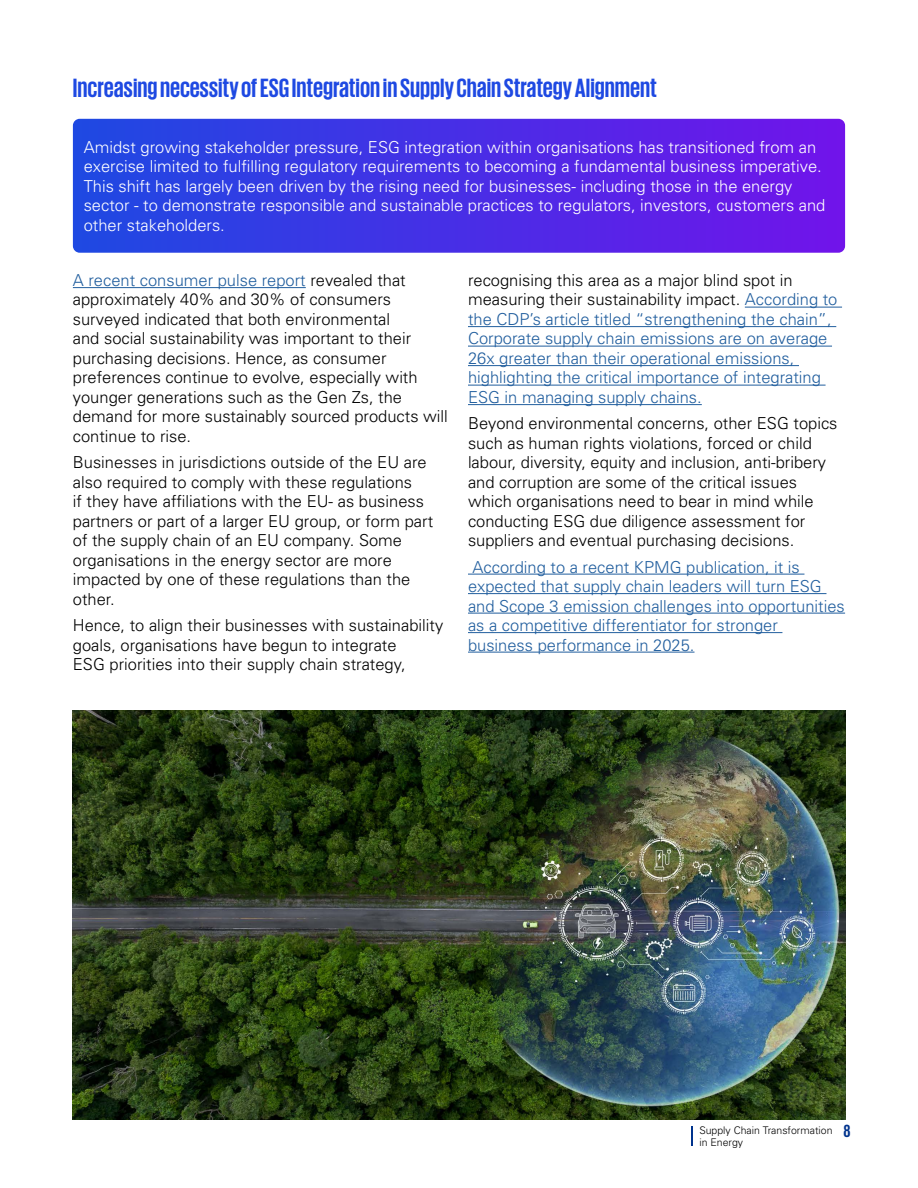
<style>
.page{position:relative;width:918px;height:1188px;background:#fff}
.page>*{position:absolute;margin:0;border:0;box-sizing:border-box;transform-origin:0 0}
.t1{font:700 27px "KPMG";color:#1e49e2}
.t2{font:300 16.5px/19.5px "Univers";color:#000}
.t3{font:300 16.5px/19.5px "Univers";color:#215e9e}
.t4{font:300 16.5px/19.5px "Univers";color:#fff}
.t5{font:300 10.5px/12px "Univers";color:#000}
.s1{color:#215e9e}
.s2{color:#000}
.s3{font-family:"KPMG";font-weight:700;font-size:18px;color:#00338d}
</style>
<div class="page">
<hr style="left:691px;top:1126px;width:2px;height:20px;background:#00338d">
<img style="left:73px;top:711px;width:772px;height:409px">
<svg style="left:73px;top:119px;width:772px;height:134px;background:#482ee6"></svg>
<hr style="left:73px;top:287px;width:233px;height:1px;background:#215e9e">
<hr style="left:745px;top:307px;width:97px;height:1px;background:#215e9e">
<hr style="left:468px;top:326px;width:368px;height:1px;background:#215e9e">
<hr style="left:468px;top:346px;width:364px;height:1px;background:#215e9e">
<hr style="left:468px;top:365px;width:331px;height:1px;background:#215e9e">
<hr style="left:468px;top:385px;width:358px;height:1px;background:#215e9e">
<hr style="left:468px;top:404px;width:234px;height:1px;background:#215e9e">
<hr style="left:468px;top:574px;width:336px;height:1px;background:#215e9e">
<hr style="left:468px;top:593px;width:358px;height:1px;background:#215e9e">
<hr style="left:468px;top:613px;width:377px;height:1px;background:#215e9e">
<hr style="left:468px;top:632px;width:314px;height:1px;background:#215e9e">
<hr style="left:468px;top:652px;width:227px;height:1px;background:#215e9e">
<h1 class="t1" style="left:73px;top:75px;width:586px">Increasing necessity of ESG Integration in Supply Chain Strategy Alignment</h1>
<p class="t4" style="left:84px;top:137px;width:743px">Amidst growing stakeholder pressure, ESG integration within organisations has transitioned from an exercise limited to fulfilling regulatory requirements to becoming a fundamental business imperative.<br>This shift has largely been driven by the rising need for businesses- including those in the energy sector - to demonstrate responsible and sustainable practices to regulators, investors, customers and other stakeholders.</p>
<p class="t2" style="left:73px;top:270px;width:377px"><span class="s1">A recent consumer pulse report</span> revealed that approximately 40% and 30% of consumers surveyed indicated that both environmental<br>and social sustainability was important to their purchasing decisions. Hence, as consumer preferences continue to evolve, especially with younger generations such as the Gen Zs, the demand for more sustainably sourced products will continue to rise.</p>
<p class="t2" style="left:73px;top:453px;width:362px">Businesses in jurisdictions outside of the EU are also required to comply with these regulations<br>if they have affiliations with the EU- as business partners or part of a larger EU group, or form part of the supply chain of an EU company. Some organisations in the energy sector are more impacted by one of these regulations than the other.</p>
<p class="t2" style="left:73px;top:615px;width:372px">Hence, to align their businesses with sustainability goals, organisations have begun to integrate<br>ESG priorities into their supply chain strategy,</p>
<p class="t3" style="left:468px;top:270px;width:371px"><span class="s2">recognising this area as a major blind spot in measuring their sustainability impact.</span> According to the CDP’s article titled “strengthening the chain”, Corporate supply chain emissions are on average 26x greater than their operational emissions, highlighting the critical importance of integrating ESG in managing supply chains.</p>
<p class="t2" style="left:468px;top:414px;width:371px">Beyond environmental concerns, other ESG topics such as human rights violations, forced or child labour, diversity, equity and inclusion, anti-bribery and corruption are some of the critical issues which organisations need to bear in mind while conducting ESG due diligence assessment for suppliers and eventual purchasing decisions.</p>
<p class="t3" style="left:468px;top:557px;width:378px">According to a recent KPMG publication, it is expected that supply chain leaders will turn ESG and Scope 3 emission challenges into opportunities as a competitive differentiator for stronger business performance in 2025.</p>
<p class="t5" style="left:699px;top:1124px;width:153px">Supply Chain Transformation <span class="s3">8 </span>in Energy</p>
</div>
